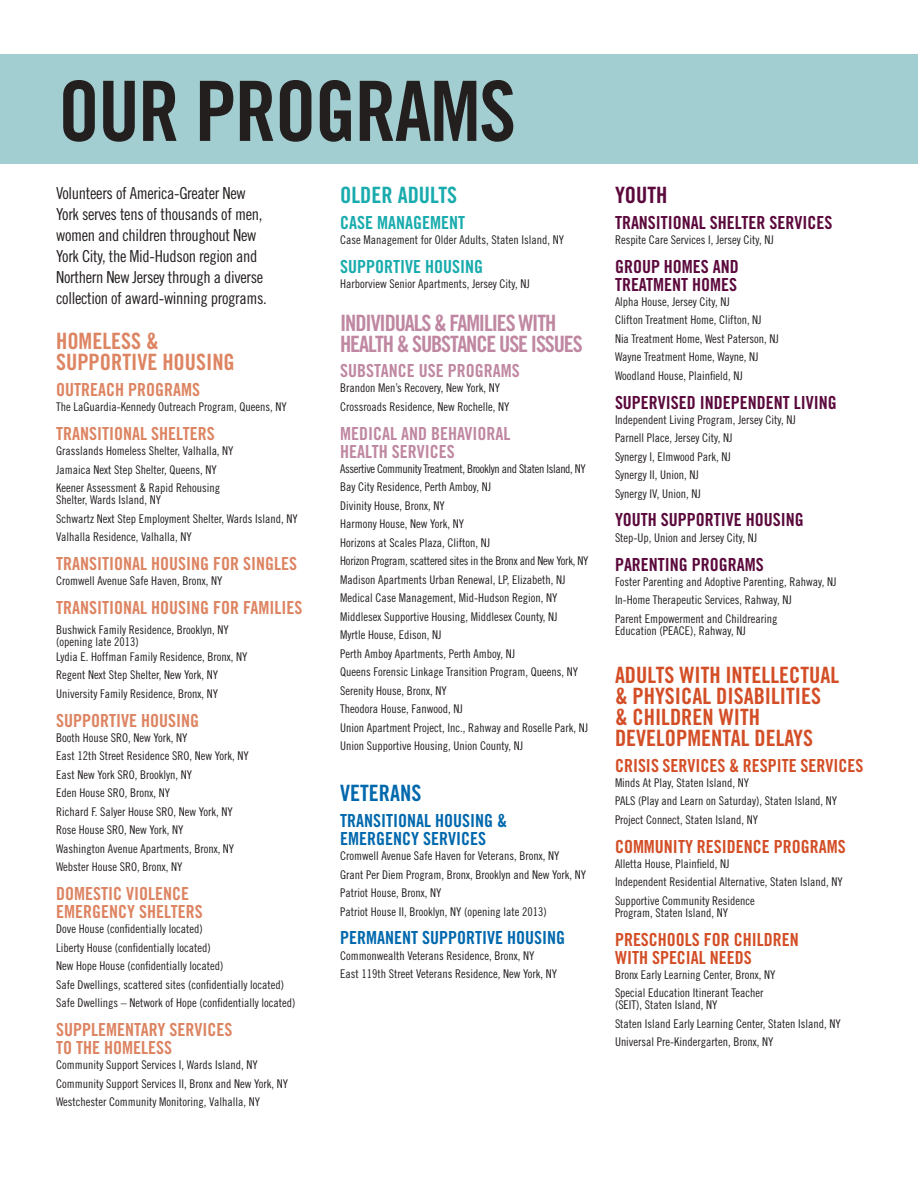
<style>
.page{position:relative;width:918px;height:1188px;background:#fff}
.page>*{position:absolute;margin:0;border:0;box-sizing:border-box;transform-origin:0 0}
.t1{font:83.25px "Trade Gothic Bold Cond Twenty";letter-spacing:-.02em;color:#241f1f}
.t2{font:22.5px/21px "Trade Gothic Bold Cond Twenty";color:#d34e26}
.t3{font:22.5px/21px "Trade Gothic Bold Cond Twenty";letter-spacing:-.05em;color:#bf87a1}
.t4{font:22.5px/21px "Trade Gothic Bold Cond Twenty";color:#dd8462}
.t5{font:22.5px "Trade Gothic Bold Cond Twenty";color:#19abad}
.t6{font:22.5px "Trade Gothic Bold Cond Twenty";color:#0068ad}
.t7{font:22.5px "Trade Gothic Bold Cond Twenty";color:#5b093c}
.t8{font:18px/18px "Trade Gothic Bold Cond Twenty";color:#dd8462}
.t9{font:18px/18px "Trade Gothic Bold Cond Twenty";color:#5b093c}
.t10{font:18px/18px "Trade Gothic Bold Cond Twenty";color:#d34e26}
.t11{font:18px/18px "Trade Gothic Bold Cond Twenty";color:#0068ad}
.t12{font:18px/18px "Trade Gothic Bold Cond Twenty";color:#bf87a1}
.t13{font:18px "Trade Gothic Bold Cond Twenty";color:#19abad}
.t14{font:16.5px/21px "Trade Gothic Cond Eighteen";letter-spacing:-.02em;color:#241f1f}
.t15{font:12px/18.5px "Trade Gothic Cond Eighteen";color:#241f1f}
</style>
<div class="page">
<div style="left:0;top:54px;width:918px;height:110px;background:#a2ced2"></div>
<h1 class="t1" style="left:58px;top:61px;width:459px">OUR PROGRAMS</h1>
<h3 class="t14" style="left:56px;top:183px;width:212px">Volunteers of America-Greater New York serves tens of thousands of men, women and children throughout New York City, the Mid-Hudson region and Northern New Jersey through a diverse collection of award-winning programs.</h3>
<h2 class="t4" style="left:56px;top:331px;width:180px">HOMELESS &amp;<br>SUPPORTIVE HOUSING</h2>
<h3 class="t8" style="left:56px;top:380px;width:145px">OUTREACH PROGRAMS</h3>
<p class="t15" style="left:56px;top:398px;width:232px">The LaGuardia-Kennedy Outreach Program, Queens, NY</p>
<h3 class="t8" style="left:56px;top:424px;width:160px">TRANSITIONAL SHELTERS</h3>
<p class="t15" style="left:56px;top:442px;width:179px">Grasslands Homeless Shelter, Valhalla, NY<br>Jamaica Next Step Shelter, Queens, NY<br>Keener Assessment &amp; Rapid Rehousing</p>
<p class="t15" style="left:56px;top:491px;width:243px">Shelter, Wards Island, NY<br>Schwartz Next Step Employment Shelter, Wards Island, NY<br>Valhalla Residence, Valhalla, NY</p>
<h3 class="t8" style="left:56px;top:554px;width:242px">TRANSITIONAL HOUSING FOR SINGLES</h3>
<p class="t15" style="left:56px;top:572px;width:168px">Cromwell Avenue Safe Haven, Bronx, NY</p>
<h3 class="t8" style="left:56px;top:598px;width:248px">TRANSITIONAL HOUSING FOR FAMILIES</h3>
<p class="t15" style="left:56px;top:623px;width:174px;line-height:12px">Bushwick Family Residence, Brooklyn, NY (opening late 2013)</p>
<p class="t15" style="left:56px;top:647px;width:193px">Lydia E. Hoffman Family Residence, Bronx, NY<br>Regent Next Step Shelter, New York, NY<br>University Family Residence, Bronx, NY</p>
<h3 class="t8" style="left:56px;top:711px;width:144px">SUPPORTIVE HOUSING</h3>
<p class="t15" style="left:56px;top:728px;width:194px">Booth House SRO, New York, NY<br>East 12th Street Residence SRO, New York, NY East New York SRO, Brooklyn, NY<br>Eden House SRO, Bronx, NY<br>Richard F. Salyer House SRO, New York, NY Rose House SRO, New York, NY<br>Washington Avenue Apartments, Bronx, NY Webster House SRO, Bronx, NY</p>
<h3 class="t8" style="left:56px;top:884px;width:148px">DOMESTIC VIOLENCE<br>EMERGENCY SHELTERS</h3>
<p class="t15" style="left:56px;top:920px;width:241px">Dove House (confidentially located)<br>Liberty House (confidentially located)<br>New Hope House (confidentially located)<br>Safe Dwellings, scattered sites (confidentially located)<br>Safe Dwellings – Network of Hope (confidentially located)</p>
<h3 class="t8" style="left:56px;top:1020px;width:178px">SUPPLEMENTARY SERVICES<br>TO THE HOMELESS</h3>
<p class="t15" style="left:56px;top:1056px;width:233px">Community Support Services I, Wards Island, NY<br>Community Support Services II, Bronx and New York, NY<br>Westchester Community Monitoring, Valhalla, NY</p>
<h2 class="t5" style="left:340px;top:182px;width:119px">OLDER ADULTS</h2>
<h3 class="t13" style="left:340px;top:212px;width:126px">CASE MANAGEMENT</h3>
<p class="t15" style="left:340px;top:231px;width:225px">Case Management for Older Adults, Staten Island, NY</p>
<h3 class="t13" style="left:340px;top:256px;width:144px">SUPPORTIVE HOUSING</h3>
<p class="t15" style="left:340px;top:275px;width:191px">Harborview Senior Apartments, Jersey City, NJ</p>
<h2 class="t3" style="left:340px;top:312px;width:244px">INDIVIDUALS &amp; FAMILIES WITH<br>HEALTH &amp; SUBSTANCE USE ISSUES</h2>
<h3 class="t12" style="left:340px;top:362px;width:181px">SUBSTANCE USE PROGRAMS</h3>
<p class="t15" style="left:340px;top:379px;width:171px">Brandon Men’s Recovery, New York, NY<br>Crossroads Residence, New Rochelle, NY</p>
<h3 class="t12" style="left:340px;top:424px;width:172px">MEDICAL AND BEHAVIORAL<br>HEALTH SERVICES</h3>
<p class="t15" style="left:340px;top:459px;width:250px">Assertive Community Treatment, Brooklyn and Staten Island, NY Bay City Residence, Perth Amboy, NJ<br>Divinity House, Bronx, NY<br>Harmony House, New York, NY<br>Horizons at Scales Plaza, Clifton, NJ<br>Horizon Program, scattered sites in the Bronx and New York, NY Madison Apartments Urban Renewal, LP, Elizabeth, NJ Medical Case Management, Mid-Hudson Region, NY Middlesex Supportive Housing, Middlesex County, NJ<br>Myrtle House, Edison, NJ<br>Perth Amboy Apartments, Perth Amboy, NJ<br>Queens Forensic Linkage Transition Program, Queens, NY Serenity House, Bronx, NY<br>Theodora House, Fanwood, NJ<br>Union Apartment Project, Inc., Rahway and Roselle Park, NJ Union Supportive Housing, Union County, NJ</p>
<h2 class="t6" style="left:340px;top:780px;width:83px">VETERANS</h2>
<h3 class="t11" style="left:340px;top:811px;width:168px">TRANSITIONAL HOUSING &amp;<br>EMERGENCY SERVICES</h3>
<p class="t15" style="left:340px;top:846px;width:247px">Cromwell Avenue Safe Haven for Veterans, Bronx, NY<br>Grant Per Diem Program, Bronx, Brooklyn and New York, NY Patriot House, Bronx, NY<br>Patriot House II, Brooklyn, NY (opening late 2013)</p>
<h3 class="t11" style="left:340px;top:929px;width:226px">PERMANENT SUPPORTIVE HOUSING</h3>
<p class="t15" style="left:340px;top:946px;width:218px">Commonwealth Veterans Residence, Bronx, NY<br>East 119th Street Veterans Residence, New York, NY</p>
<h2 class="t7" style="left:615px;top:181px;width:54px">YOUTH</h2>
<h3 class="t9" style="left:615px;top:213px;width:219px">TRANSITIONAL SHELTER SERVICES</h3>
<p class="t15" style="left:615px;top:230px;width:160px">Respite Care Services I, Jersey City, NJ</p>
<h3 class="t9" style="left:615px;top:257px;width:125px">GROUP HOMES AND<br>TREATMENT HOMES</h3>
<p class="t15" style="left:615px;top:292px;width:165px">Alpha House, Jersey City, NJ<br>Clifton Treatment Home, Clifton, NJ<br>Nia Treatment Home, West Paterson, NJ Wayne Treatment Home, Wayne, NJ Woodland House, Plainfield, NJ</p>
<h3 class="t9" style="left:615px;top:393px;width:223px">SUPERVISED INDEPENDENT LIVING</h3>
<p class="t15" style="left:615px;top:410px;width:182px">Independent Living Program, Jersey City, NJ<br>Parnell Place, Jersey City, NJ<br>Synergy I, Elmwood Park, NJ<br>Synergy II, Union, NJ<br>Synergy IV, Union, NJ</p>
<h3 class="t9" style="left:615px;top:511px;width:190px">YOUTH SUPPORTIVE HOUSING</h3>
<p class="t15" style="left:615px;top:528px;width:144px">Step-Up, Union and Jersey City, NJ</p>
<h3 class="t9" style="left:615px;top:555px;width:150px">PARENTING PROGRAMS</h3>
<p class="t15" style="left:615px;top:572px;width:223px">Foster Parenting and Adoptive Parenting, Rahway, NJ<br>In-Home Therapeutic Services, Rahway, NJ<br>Parent Empowerment and Childrearing</p>
<p class="t15" style="left:615px;top:621px;width:132px">Education (PEACE), Rahway, NJ</p>
<h2 class="t2" style="left:615px;top:664px;width:226px">ADULTS WITH INTELLECTUAL &amp; PHYSICAL DISABILITIES &amp; CHILDREN WITH<br>DEVELOPMENTAL DELAYS</h2>
<h3 class="t10" style="left:615px;top:756px;width:250px">CRISIS SERVICES &amp; RESPITE SERVICES</h3>
<p class="t15" style="left:615px;top:773px;width:224px">Minds At Play, Staten Island, NY<br>PALS (Play and Learn on Saturday), Staten Island, NY<br>Project Connect, Staten Island, NY</p>
<h3 class="t10" style="left:615px;top:837px;width:232px">COMMUNITY RESIDENCE PROGRAMS</h3>
<p class="t15" style="left:615px;top:854px;width:229px">Alletta House, Plainfield, NJ<br>Independent Residential Alternative, Staten Island, NY<br>Supportive Community Residence</p>
<p class="t15" style="left:615px;top:903px;width:115px">Program, Staten Island, NY</p>
<h3 class="t10" style="left:615px;top:930px;width:185px">PRESCHOOLS FOR CHILDREN<br>WITH SPECIAL NEEDS</h3>
<p class="t15" style="left:615px;top:965px;width:162px">Bronx Early Learning Center, Bronx, NY<br>Special Education Itinerant Teacher</p>
<p class="t15" style="left:615px;top:996px;width:227px">(SEIT), Staten Island, NY<br>Staten Island Early Learning Center, Staten Island, NY<br>Universal Pre-Kindergarten, Bronx, NY</p>
</div>
